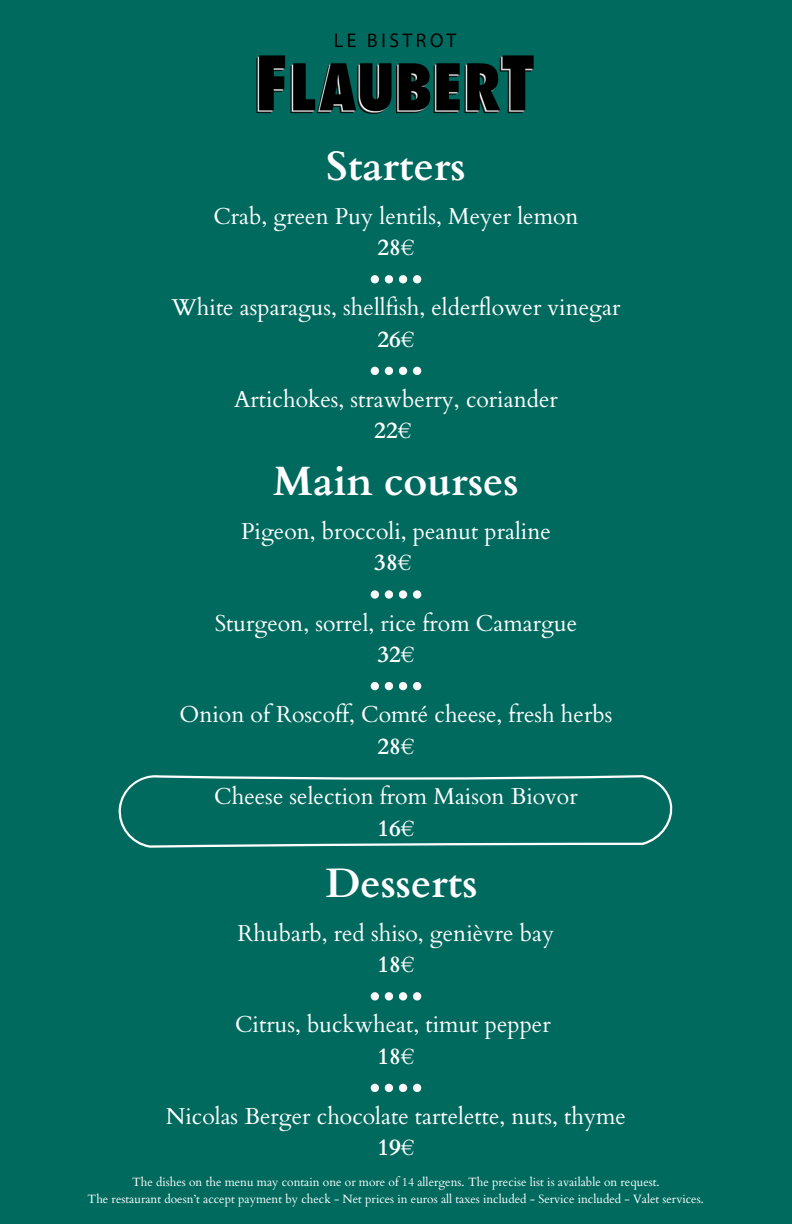
<style>
.page{position:relative;width:792px;height:1224px;background:#006a5f}
.page>*{position:absolute;margin:0;border:0;box-sizing:border-box;transform-origin:0 0}
.t1{font:700 41px "Cardo";color:#fff}
.t2{font:23px/31.5px "Cardo";color:#fff;text-align:center}
.t3{font:12px "Cardo";color:#fff}
.s1{font-weight:700}
</style>
<div class="page">
<img style="left:256px;top:33px;width:278px;height:81px">
<svg style="left:118px;top:775px;width:555px;height:73px"></svg>
<div style="left:413px;top:275px;width:8px;height:8px;background:#fbfbfb;border-radius:50%"></div>
<div style="left:399px;top:275px;width:8px;height:8px;background:#fbfbfb;border-radius:50%"></div>
<div style="left:385px;top:275px;width:8px;height:8px;background:#fbfbfb;border-radius:50%"></div>
<div style="left:371px;top:275px;width:8px;height:8px;background:#fbfbfb;border-radius:50%"></div>
<div style="left:413px;top:367px;width:8px;height:8px;background:#fbfbfb;border-radius:50%"></div>
<div style="left:399px;top:367px;width:8px;height:8px;background:#fbfbfb;border-radius:50%"></div>
<div style="left:385px;top:367px;width:8px;height:8px;background:#fbfbfb;border-radius:50%"></div>
<div style="left:371px;top:367px;width:8px;height:8px;background:#fbfbfb;border-radius:50%"></div>
<div style="left:413px;top:590px;width:8px;height:9px;background:#fbfbfb;border-radius:50%"></div>
<div style="left:399px;top:590px;width:8px;height:9px;background:#fbfbfb;border-radius:50%"></div>
<div style="left:385px;top:590px;width:8px;height:9px;background:#fbfbfb;border-radius:50%"></div>
<div style="left:371px;top:590px;width:8px;height:9px;background:#fbfbfb;border-radius:50%"></div>
<div style="left:413px;top:682px;width:8px;height:8px;background:#fbfbfb;border-radius:50%"></div>
<div style="left:399px;top:682px;width:8px;height:8px;background:#fbfbfb;border-radius:50%"></div>
<div style="left:385px;top:682px;width:8px;height:8px;background:#fbfbfb;border-radius:50%"></div>
<div style="left:371px;top:682px;width:8px;height:8px;background:#fbfbfb;border-radius:50%"></div>
<div style="left:413px;top:992px;width:8px;height:9px;background:#fbfbfb;border-radius:50%"></div>
<div style="left:399px;top:992px;width:8px;height:9px;background:#fbfbfb;border-radius:50%"></div>
<div style="left:385px;top:992px;width:8px;height:9px;background:#fbfbfb;border-radius:50%"></div>
<div style="left:371px;top:992px;width:8px;height:9px;background:#fbfbfb;border-radius:50%"></div>
<div style="left:413px;top:1084px;width:8px;height:8px;background:#fbfbfb;border-radius:50%"></div>
<div style="left:399px;top:1084px;width:8px;height:8px;background:#fbfbfb;border-radius:50%"></div>
<div style="left:385px;top:1084px;width:8px;height:8px;background:#fbfbfb;border-radius:50%"></div>
<div style="left:371px;top:1084px;width:8px;height:8px;background:#fbfbfb;border-radius:50%"></div>
<h1 class="t1" style="left:326px;top:140px;width:141px">Starters</h1>
<h2 class="t2" style="left:213px;top:201px;width:367px">Crab, green Puy lentils, Meyer lemon<br><span class="s1">28€</span></h2>
<h2 class="t2" style="left:172px;top:292px;width:450px">White asparagus, shellfish, elderflower vinegar<br><span class="s1">26€</span></h2>
<h2 class="t2" style="left:234px;top:384px;width:325px">Artichokes, strawberry, coriander<br><span class="s1">22€</span></h2>
<h2 class="t1" style="left:273px;top:455px;width:247px">Main courses</h2>
<h1 class="t2" style="left:241px;top:516px;width:311px">Pigeon, broccoli, peanut praline<br><span class="s1">38€</span></h1>
<h2 class="t2" style="left:215px;top:608px;width:364px">Sturgeon, sorrel, rice from Camargue<br><span class="s1">32€</span></h2>
<h2 class="t2" style="left:180px;top:699px;width:434px">Onion of Roscoff, Comté cheese, fresh herbs<br><span class="s1">28€</span></h2>
<h2 class="t2" style="left:214px;top:781px;width:365px">Cheese selection from Maison Biovor<br><span class="s1">16€</span></h2>
<h2 class="t1" style="left:325px;top:857px;width:154px">Desserts</h2>
<p class="t2" style="left:238px;top:918px;width:318px">Rhubarb, red shiso, genièvre bay<br><span class="s1">18€</span></p>
<h2 class="t2" style="left:235px;top:1009px;width:317px">Citrus, buckwheat, timut pepper<br><span class="s1">18€</span></h2>
<h1 class="t2" style="left:166px;top:1101px;width:462px">Nicolas Berger chocolate tartelette, nuts, thyme<br><span class="s1">19€</span></h1>
<h2 class="t3" style="left:132px;top:1174px;width:529px">The dishes on the menu may contain one or more of 14 allergens. The precise list is available on request.</h2>
<p class="t3" style="left:88px;top:1191px;width:618px">The restaurant doesn’t accept payment by check - Net prices in euros all taxes included - Service included - Valet services.</p>
</div>
